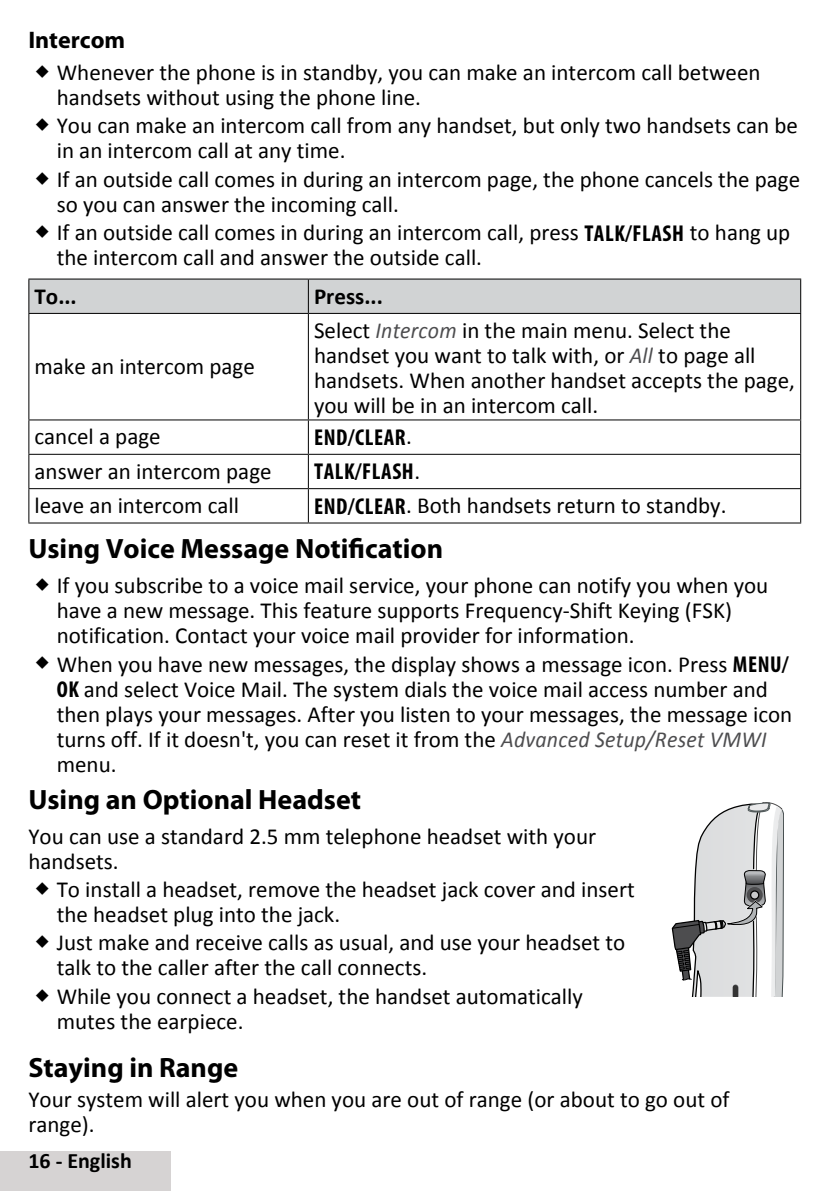
<style>
.page{position:relative;width:840px;height:1191px;background:#fff}
.page>*{position:absolute;margin:0;border:0;box-sizing:border-box;transform-origin:0 0}
.t1{font:700 28px "Myriad Pro";color:#000}
.t2{font:700 24px "Myriad Pro";color:#000}
.t3{font:23px/25px "Calibri";color:#000}
.t4{font:700 condensed 23px "Myriad Pro";letter-spacing:.025em;color:#000}
.t5{font:700 23px "Calibri";color:#000}
.t6{font:700 22px "Calibri";color:#000}
.s1{font-family:"Myriad Pro";font-weight:700;font-stretch:condensed}
.s2{font-style:italic;color:#4d4d4f}
.s3{font-family:"Calibri";font-weight:400;font-stretch:normal}
</style>
<div class="page">
<div style="left:0;top:1151px;width:170px;height:40px;background:#d6d3d3"></div>
<div style="left:29px;top:279px;width:770px;height:34px;background:#d1d3d4"></div>
<hr style="left:28px;top:278px;width:280px;height:1px;background:#000">
<hr style="left:28px;top:279px;width:1px;height:34px;background:#000">
<hr style="left:308px;top:278px;width:492px;height:1px;background:#000">
<hr style="left:308px;top:279px;width:1px;height:34px;background:#000">
<hr style="left:799px;top:279px;width:1px;height:34px;background:#000">
<hr style="left:28px;top:313px;width:280px;height:1px;background:#000">
<hr style="left:28px;top:314px;width:1px;height:105px;background:#000">
<hr style="left:308px;top:313px;width:492px;height:1px;background:#000">
<hr style="left:308px;top:314px;width:1px;height:105px;background:#000">
<hr style="left:799px;top:314px;width:1px;height:105px;background:#000">
<hr style="left:28px;top:419px;width:280px;height:1px;background:#000">
<hr style="left:28px;top:420px;width:1px;height:34px;background:#000">
<hr style="left:308px;top:419px;width:492px;height:1px;background:#000">
<hr style="left:308px;top:420px;width:1px;height:34px;background:#000">
<hr style="left:799px;top:420px;width:1px;height:34px;background:#000">
<hr style="left:28px;top:454px;width:280px;height:1px;background:#000">
<hr style="left:28px;top:455px;width:1px;height:33px;background:#000">
<hr style="left:308px;top:454px;width:492px;height:1px;background:#000">
<hr style="left:308px;top:455px;width:1px;height:33px;background:#000">
<hr style="left:799px;top:455px;width:1px;height:33px;background:#000">
<hr style="left:28px;top:488px;width:280px;height:1px;background:#000">
<hr style="left:28px;top:489px;width:1px;height:33px;background:#000">
<hr style="left:308px;top:488px;width:492px;height:1px;background:#000">
<hr style="left:308px;top:489px;width:1px;height:33px;background:#000">
<hr style="left:799px;top:489px;width:1px;height:33px;background:#000">
<hr style="left:28px;top:522px;width:280px;height:1px;background:#000">
<hr style="left:308px;top:522px;width:492px;height:1px;background:#000">
<svg style="left:671px;top:802px;width:112px;height:194px"></svg>
<p class="t2" style="left:28px;top:25px;width:98px">Intercom</p>
<p class="t3" style="left:57px;top:59px;width:705px">Whenever the phone is in standby, you can make an intercom call between handsets without using the phone line.</p>
<p class="t3" style="left:57px;top:112px;width:742px">You can make an intercom call from any handset, but only two handsets can be in an intercom call at any time.</p>
<p class="t3" style="left:57px;top:166px;width:744px">If an outside call comes in during an intercom page, the phone cancels the page so you can answer the incoming call.</p>
<p class="t3" style="left:57px;top:219px;width:734px">If an outside call comes in during an intercom call, press <span class="s1">TALK/FLASH</span> to hang up the intercom call and answer the outside call.</p>
<p class="t5" style="left:35px;top:281px;width:44px">To...</p>
<p class="t5" style="left:314px;top:281px;width:70px">Press...</p>
<p class="t3" style="left:35px;top:353px;width:222px">make an intercom page</p>
<p class="t3" style="left:314px;top:317px;width:482px">Select <span class="s2">Intercom</span> in the main menu. Select the handset you want to talk with, or <span class="s2">All</span> to page all handsets. When another handset accepts the page, you will be in an intercom call.</p>
<p class="t3" style="left:35px;top:423px;width:128px">cancel a page</p>
<p class="t4" style="left:314px;top:423px;width:99px">END/CLEAR<span class="s3">.</span></p>
<p class="t3" style="left:35px;top:457px;width:238px">answer an intercom page</p>
<p class="t4" style="left:314px;top:457px;width:69px">TALK/FLASH</p>
<p class="t3" style="left:414px;top:457px;width:7px">.</p>
<p class="t3" style="left:35px;top:492px;width:206px">leave an intercom call</p>
<p class="t3" style="left:314px;top:492px;width:414px"><span class="s1">END/CLEAR</span>. Both handsets return to standby.</p>
<p class="t1" style="left:28px;top:530px;width:416px">Using Voice Message Notification</p>
<p class="t3" style="left:57px;top:572px;width:712px">If you subscribe to a voice mail service, your phone can notify you when you have a new message. This feature supports Frequency-Shift Keying (FSK) notification. Contact your voice mail provider for information.</p>
<p class="t3" style="left:57px;top:650px;width:736px">When you have new messages, the display shows a message icon. Press <span class="s1">MENU/ OK</span> and select Voice Mail. The system dials the voice mail access number and then plays your messages. After you listen to your messages, the message icon turns off. If it doesn't, you can reset it from the <span class="s2">Advanced Setup/Reset VMWI </span>menu.</p>
<p class="t1" style="left:28px;top:781px;width:334px">Using an Optional Headset</p>
<p class="t3" style="left:28px;top:822px;width:569px">You can use a standard 2.5 mm telephone headset with your handsets.</p>
<p class="t3" style="left:57px;top:875px;width:579px">To install a headset, remove the headset jack cover and insert the headset plug into the jack.</p>
<p class="t3" style="left:57px;top:929px;width:569px">Just make and receive calls as usual, and use your headset to talk to the caller after the call connects.</p>
<p class="t3" style="left:57px;top:982px;width:527px">While you connect a headset, the handset automatically mutes the earpiece.</p>
<p class="t1" style="left:28px;top:1049px;width:211px">Staying in Range</p>
<p class="t3" style="left:28px;top:1085px;width:702px">Your system will alert you when you are out of range (or about to go out of range).</p>
<p class="t6" style="left:28px;top:1147px;width:105px">16 - English</p>
</div>
